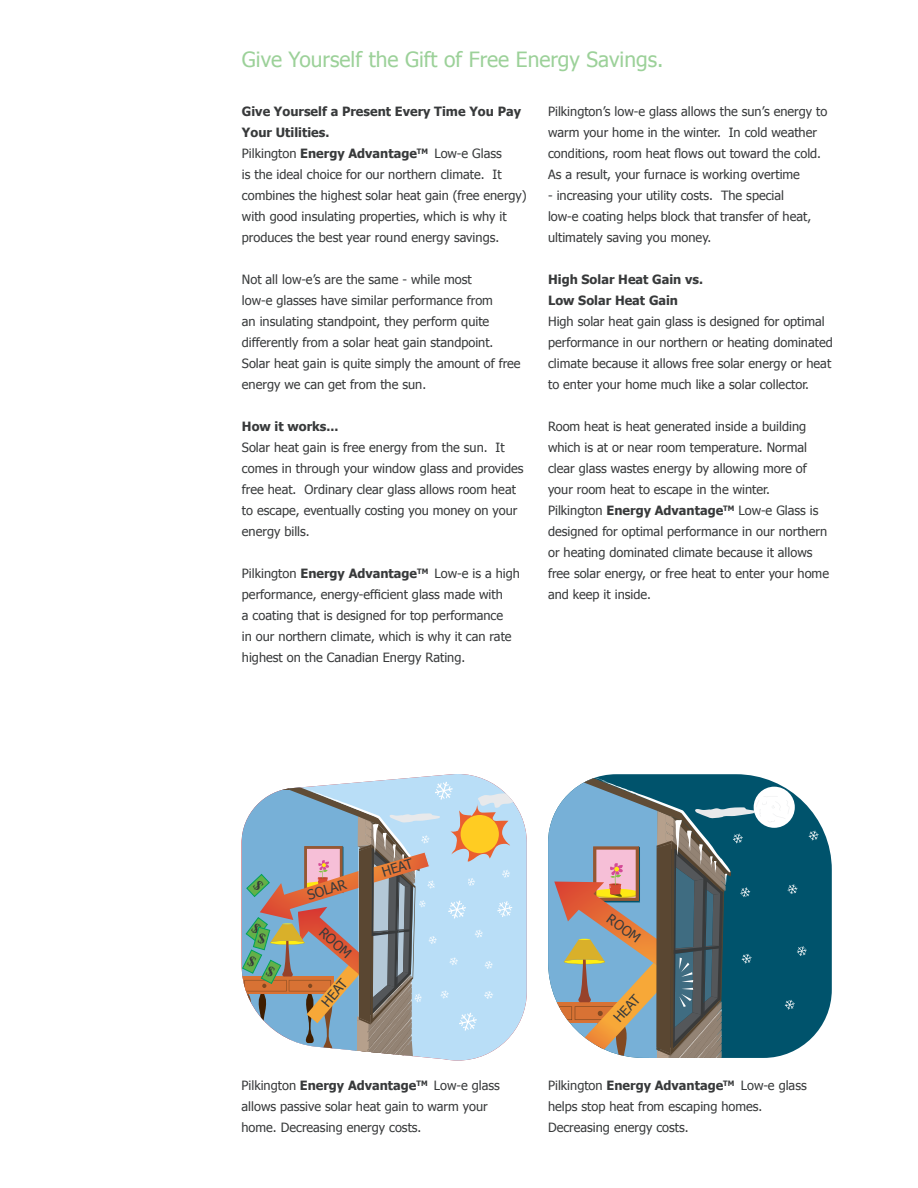
<style>
.page{position:relative;width:918px;height:1188px;background:#fff}
.page>*{position:absolute;margin:0;border:0;box-sizing:border-box;transform-origin:0 0}
.t1{font:21px "Tahoma";color:#9cd199}
.t2{font:13.5px "Tahoma";color:#383a3b}
.t3{font:12.75px/21px "Tahoma";color:#383a3b}
.t4{font:700 12.75px/21px "Tahoma";color:#383a3b}
.s1{font-weight:700}
</style>
<div class="page">
<svg style="left:363px;top:774px;width:164px;height:248px;fill:#b9def7"></svg>
<svg style="left:548px;top:774px;width:284px;height:284px;background:#60818a"></svg>
<svg style="left:242px;top:782px;width:278px;height:279px;background:#a9b7be"></svg>
<h1 class="t1" style="left:242px;top:45px;width:423px">Give Yourself the Gift of Free Energy Savings.</h1>
<p class="t3" style="left:548px;top:101px;width:281px">Pilkington’s low-e glass allows the sun’s energy to warm your home in the winter. In cold weather conditions, room heat flows out toward the cold.<br>As a result, your furnace is working overtime</p>
<p class="t3" style="left:548px;top:185px;width:265px">- increasing your utility costs. The special low-e coating helps block that transfer of heat, ultimately saving you money.</p>
<p class="t4" style="left:548px;top:268px;width:157px">High Solar Heat Gain vs.<br>Low Solar Heat Gain</p>
<p class="t3" style="left:548px;top:311px;width:286px">High solar heat gain glass is designed for optimal performance in our northern or heating dominated climate because it allows free solar energy or heat to enter your home much like a solar collector.</p>
<p class="t3" style="left:548px;top:416px;width:282px">Room heat is heat generated inside a building which is at or near room temperature. Normal clear glass wastes energy by allowing more of your room heat to escape in the winter.<br>Pilkington <span class="s1">Energy Advantage</span><sup>TM</sup> Low-e Glass is designed for optimal performance in our northern or heating dominated climate because it allows free solar energy, or free heat to enter your home and keep it inside.</p>
<p class="t3" style="left:242px;top:101px;width:286px"><span class="s1">Give Yourself a Present Every Time You Pay Your Utilities.<br></span>Pilkington <span class="s1">Energy Advantage</span><sup>TM</sup> Low-e Glass<br>is the ideal choice for our northern climate. It combines the highest solar heat gain (free energy) with good insulating properties, which is why it produces the best year round energy savings.</p>
<p class="t3" style="left:242px;top:269px;width:280px">Not all low-e’s are the same - while most<br>low-e glasses have similar performance from<br>an insulating standpoint, they perform quite differently from a solar heat gain standpoint.<br>Solar heat gain is quite simply the amount of free energy we can get from the sun.</p>
<p class="t4" style="left:242px;top:415px;width:98px">How it works...</p>
<p class="t3" style="left:242px;top:437px;width:283px">Solar heat gain is free energy from the sun. It comes in through your window glass and provides free heat. Ordinary clear glass allows room heat to escape, eventually costing you money on your energy bills.</p>
<p class="t3" style="left:242px;top:563px;width:280px">Pilkington <span class="s1">Energy Advantage</span><sup>TM</sup> Low-e is a high performance, energy-efficient glass made with<br>a coating that is designed for top performance<br>in our northern climate, which is why it can rate highest on the Canadian Energy Rating.</p>
<p class="t2" style="left:305px;top:887px;width:42px;rotate:-17deg">SOLAR</p>
<p class="t2" style="left:327px;top:923px;width:39px;rotate:42deg">ROOM</p>
<p class="t2" style="left:317px;top:999px;width:33px;rotate:-50deg">HEAT</p>
<p class="t2" style="left:380px;top:864px;width:33px;rotate:-17deg">HEAT</p>
<p class="t2" style="left:614px;top:910px;width:39px;rotate:36deg">ROOM</p>
<p class="t2" style="left:610px;top:1014px;width:33px;rotate:-48deg">HEAT</p>
<p class="t3" style="left:242px;top:1074px;width:260px">Pilkington <span class="s1">Energy Advantage</span><sup>TM</sup> Low-e glass allows passive solar heat gain to warm your home. Decreasing energy costs.</p>
<p class="t3" style="left:548px;top:1074px;width:260px">Pilkington <span class="s1">Energy Advantage</span><sup>TM</sup> Low-e glass helps stop heat from escaping homes.<br>Decreasing energy costs.</p>
</div>
